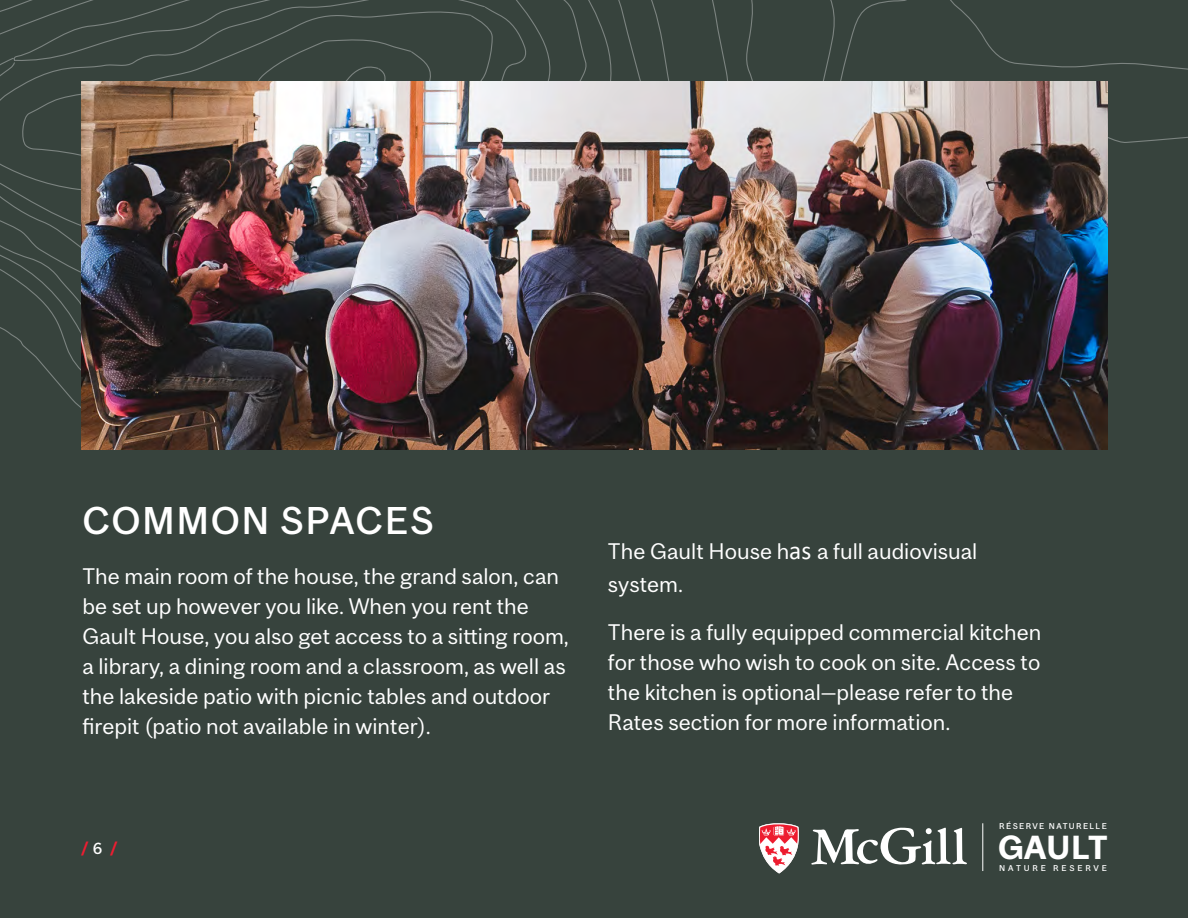
<style>
.page{position:relative;width:1188px;height:918px;background:#fff}
.page>*{position:absolute;margin:0;border:0;box-sizing:border-box;transform-origin:0 0}
.t1{font:500 36px "Mc Gill Sans";letter-spacing:.04em;color:#fff}
.t2{font:700 31.05px "Mc Gill Sans";color:#fff}
.t3{font:21px/30px "Mc Gill Sans";color:#fff}
.t4{font:700 15px "Mc Gill Sans";color:#ed1d31}
.t5{font:500 7.8px "Mc Gill Sans";letter-spacing:.17em;color:#fff}
.t6{font:500 7.8px "Mc Gill Sans";letter-spacing:.355em;color:#fff}
.s1{font-weight:500;color:#fff}
.s2{font-family:"Calibri";font-size:25.5px}
</style>
<div class="page">
<div style="left:0;top:0;width:594px;height:918px;background:#37433d"></div>
<div style="left:566px;top:0;width:622px;height:918px;background:#37433d"></div>
<hr style="left:983px;top:823px;width:1px;height:48px;background:#fff">
<svg style="left:811px;top:827px;width:156px;height:38px"></svg>
<svg style="left:759px;top:824px;width:40px;height:49px"></svg>
<svg style="left:0;top:0;width:1188px;height:422px"></svg>
<img style="left:81px;top:81px;width:1026px;height:369px">
<p class="t1" style="left:82px;top:498px;width:353px">COMMON SPACES</p>
<p class="t3" style="left:82px;top:561px;width:488px">The main room of the house, the grand salon, can be set up however you like. When you rent the Gault House, you also get access to a sitting room, a library, a dining room and a classroom, as well as the lakeside patio with picnic tables and outdoor firepit (patio not available in winter).</p>
<p class="t4" style="left:81px;top:839px;width:38px">/ <span class="s1">6</span> /</p>
<p class="t3" style="left:608px;top:534px;width:371px;line-height:33.3px">The Gault House h<span class="s2">as</span> a full audiovisual system.</p>
<p class="t3" style="left:608px;top:617px;width:435px">There is a fully equipped commercial kitchen for those who wish to cook on site. Access to the kitchen is optional—please refer to the Rates section for more information.</p>
<p class="t5" style="left:999px;top:821px;width:109px">RÉSERVE NATURELLE</p>
<p class="t2" style="left:998px;top:828px;width:111px">GAULT</p>
<p class="t6" style="left:999px;top:864px;width:109px">NATURE RESERVE</p>
</div>
